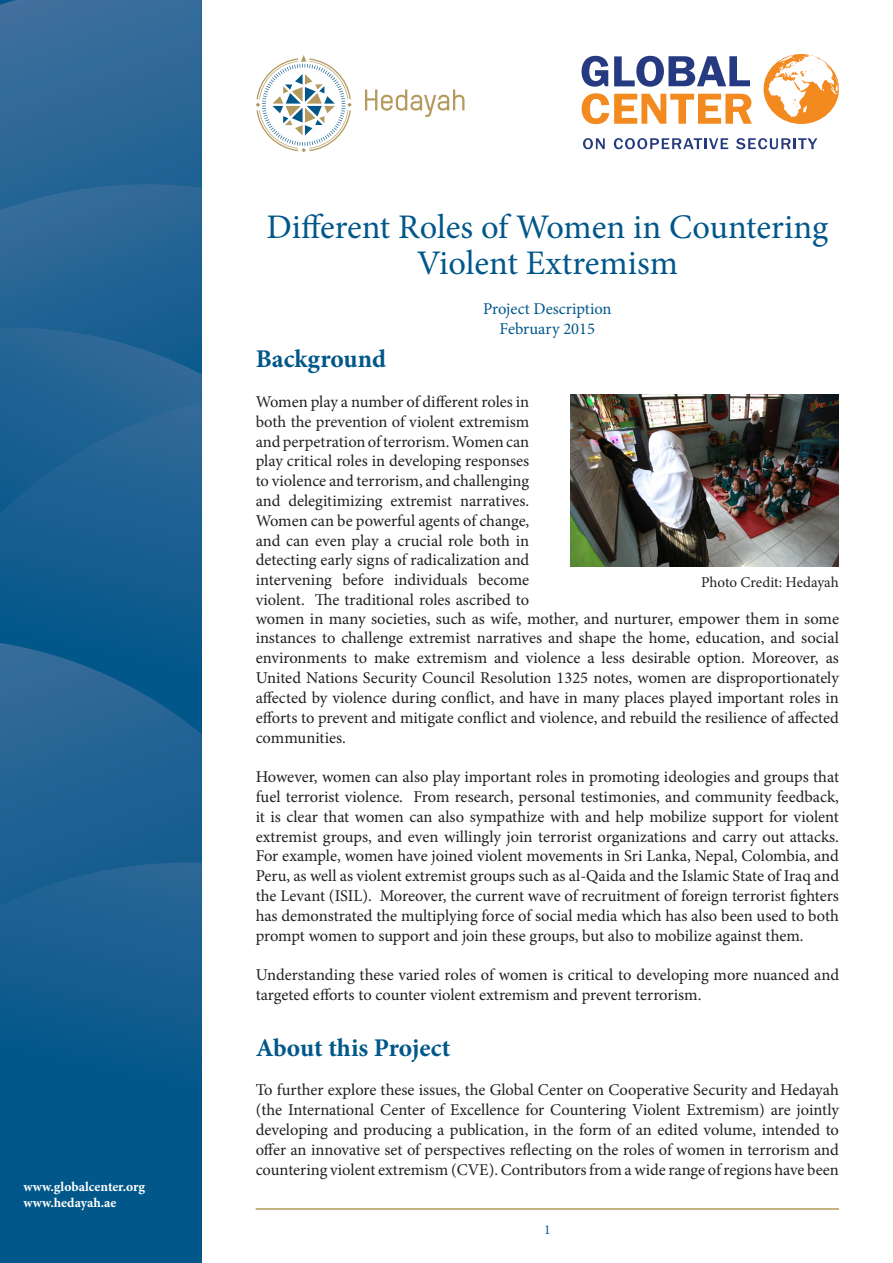
<style>
.page{position:relative;width:893px;height:1263px;background:#fff}
.page>*{position:absolute;margin:0;border:0;box-sizing:border-box;transform-origin:0 0}
.t1{font:34.5px/36px "Minion Pro";color:#01578a;text-align:center}
.t2{font:700 25.5px "Minion Pro";color:#01578a}
.t3{font:16.5px/19.8px "Minion Pro";color:#231f20;text-align:justify}
.t4{font:16.5px "Minion Pro";color:#01578a}
.t5{font:15px "Minion Pro";letter-spacing:-.005em;color:#231f20}
.t6{font:700 13.5px "Minion Pro";letter-spacing:.005em;color:#fff}
.t7{font:13.5px "Minion Pro";color:#01578a}
</style>
<div class="page">
<svg style="left:0;top:0;width:202px;height:184px;background:#2f6898"></svg>
<svg style="left:0;top:184px;width:202px;height:143px;background:#266595"></svg>
<svg style="left:0;top:327px;width:202px;height:75px;background:#246494"></svg>
<svg style="left:0;top:402px;width:202px;height:241px;background:#175f90"></svg>
<svg style="left:0;top:643px;width:202px;height:219px;background:#1d6192"></svg>
<svg style="left:0;top:862px;width:202px;height:401px;background:#0b5a8c"></svg>
<svg style="left:365px;top:89px;width:99px;height:28px"></svg>
<svg style="left:256px;top:55px;width:96px;height:97px"></svg>
<hr style="left:256px;top:1208px;width:583px;height:2px;background:#b49a5e">
<div style="left:764px;top:54px;width:75px;height:70px;background:#f28a20;border-radius:50%"></div>
<svg style="left:768px;top:54px;width:71px;height:63px"></svg>
<svg style="left:582px;top:56px;width:26px;height:31px"></svg>
<svg style="left:614px;top:56px;width:136px;height:31px"></svg>
<svg style="left:582px;top:93px;width:170px;height:31px"></svg>
<svg style="left:583px;top:138px;width:22px;height:11px"></svg>
<svg style="left:614px;top:138px;width:114px;height:11px"></svg>
<svg style="left:736px;top:138px;width:81px;height:11px"></svg>
<img style="left:570px;top:394px;width:269px;height:172px">
<p class="t6" style="left:23px;top:1177px;width:123px">www.globalcenter.org</p>
<p class="t6" style="left:23px;top:1194px;width:95px">www.hedayah.ae</p>
<p class="t1" style="left:266px;top:209px;width:563px">Different Roles of Women in Countering<br>Violent Extremism</p>
<p class="t4" style="left:483px;top:298px;width:130px">Project Description</p>
<p class="t4" style="left:500px;top:317px;width:97px">February 2015</p>
<p class="t2" style="left:256px;top:341px;width:132px">Background</p>
<p class="t3" style="left:256px;top:392px;width:275px">Women play a number of different roles in both the prevention of violent extremism and perpetration of terrorism. Women can play critical roles in developing responses to violence and terrorism, and challenging and delegitimizing extremist narratives.<br>Women can be powerful agents of change, and can even play a crucial role both in detecting early signs of radicalization and intervening before individuals become violent. The traditional roles ascribed to</p>
<p class="t5" style="left:701px;top:572px;width:139px">Photo Credit: Hedayah</p>
<p class="t3" style="left:256px;top:609px;width:585px">women in many societies, such as wife, mother, and nurturer, empower them in some instances to challenge extremist narratives and shape the home, education, and social environments to make extremism and violence a less desirable option. Moreover, as United Nations Security Council Resolution 1325 notes, women are disproportionately affected by violence during conflict, and have in many places played important roles in efforts to prevent and mitigate conflict and violence, and rebuild the resilience of affected communities.</p>
<p class="t3" style="left:256px;top:767px;width:585px">However, women can also play important roles in promoting ideologies and groups that fuel terrorist violence. From research, personal testimonies, and community feedback, it is clear that women can also sympathize with and help mobilize support for violent extremist groups, and even willingly join terrorist organizations and carry out attacks.<br>For example, women have joined violent movements in Sri Lanka, Nepal, Colombia, and Peru, as well as violent extremist groups such as al-Qaida and the Islamic State of Iraq and the Levant (ISIL). Moreover, the current wave of recruitment of foreign terrorist fighters has demonstrated the multiplying force of social media which has also been used to both prompt women to support and join these groups, but also to mobilize against them.</p>
<p class="t3" style="left:256px;top:965px;width:585px">Understanding these varied roles of women is critical to developing more nuanced and targeted efforts to counter violent extremism and prevent terrorism.</p>
<p class="t2" style="left:256px;top:1030px;width:196px">About this Project</p>
<p class="t3" style="left:256px;top:1080px;width:585px">To further explore these issues, the Global Center on Cooperative Security and Hedayah (the International Center of Excellence for Countering Violent Extremism) are jointly developing and producing a publication, in the form of an edited volume, intended to offer an innovative set of perspectives reflecting on the roles of women in terrorism and countering violent extremism (CVE). Contributors from a wide range of regions have been</p>
<p class="t7" style="left:544px;top:1220px;width:8px">1</p>
</div>
